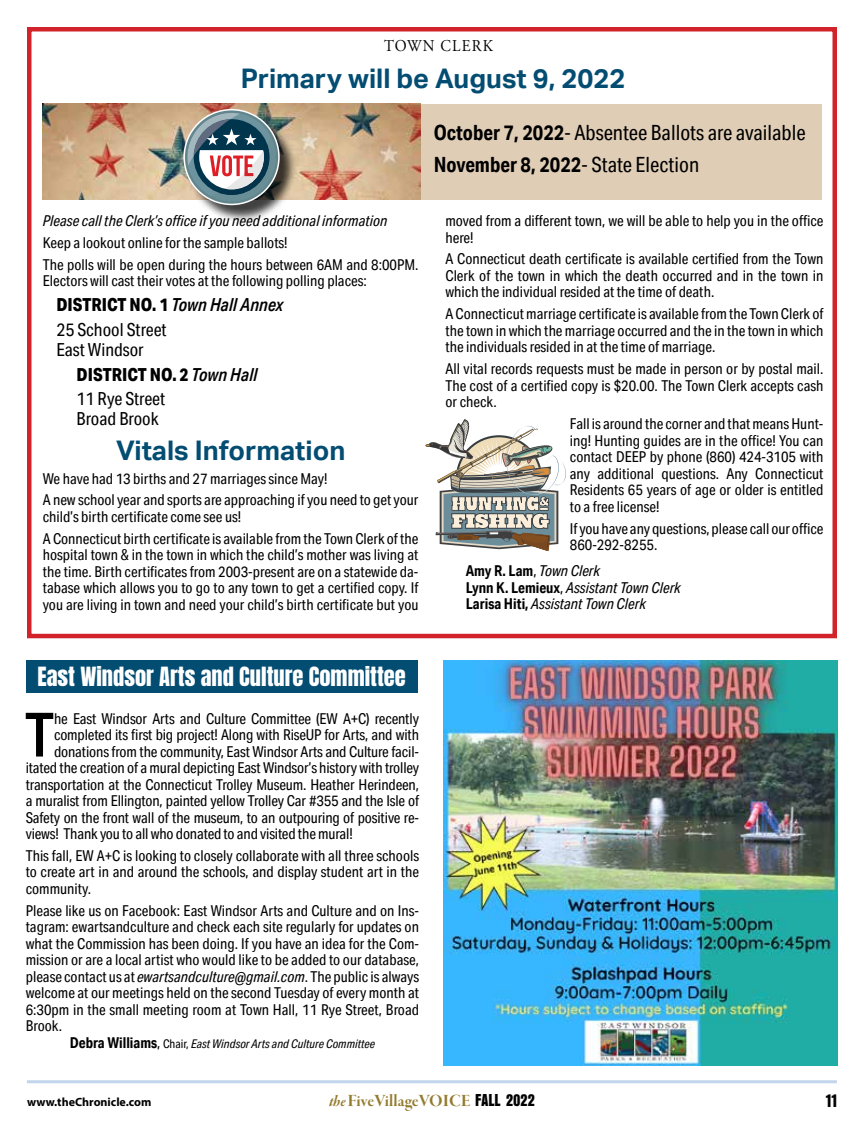
<style>
.page{position:relative;width:864px;height:1134px;background:#fff}
.page>*{position:absolute;margin:0;border:0;box-sizing:border-box;transform-origin:0 0}
.t1{font:500 61.2px "Aktiv Grotesk Cd";color:#000}
.t2{font:700 27px "Aktiv Grotesk";color:#034c72}
.t3{font:22.5px "Anton";color:#fff}
.t4{font:21px/32.4px "Aktiv Grotesk Cd";color:#000}
.t5{font:19.5px "Anzeigen Gro";color:#000}
.t6{font:18px/24.9px "Aktiv Grotesk Cd";color:#000}
.t7{font:18px "Garamond Premr Pro Bd Disp";letter-spacing:.005em;color:#937b2e}
.t8{font:16.5px "Adobe Garamond Pro";letter-spacing:.085em;color:#000;scale:.91 1}
.t9{font:15px/16.5px "Aktiv Grotesk Cd";color:#000;text-align:justify}
.t10{font:italic 15px/16.5px "Aktiv Grotesk Cd";color:#000}
.t11{font:italic 12px "Aktiv Grotesk Cd";color:#000}
.t12{font:700 12px "Myriad Pro";color:#000}
.s1{font-weight:700}
.s2{font-weight:800}
.s3{font-weight:500;font-style:italic}
.s4{font-weight:700;font-style:normal}
.s5{font-style:normal}
.s6{font-style:italic}
.s7{font-weight:700;font-style:normal;font-size:15px}
.s8{font-style:normal;font-size:15px}
.s9{font-family:"Garamond Premr Pro Bd It Disp";font-size:16.5px}
.s10{font-family:"Anzeigen Gro";color:#000}
</style>
<div class="page">
<hr style="left:27px;top:1080px;width:810px;height:3px;background:#c3d5ed">
<div style="left:27px;top:27px;width:810px;height:611px;border:4px solid #d2232a"></div>
<div style="left:43px;top:104px;width:778px;height:95px;background:#dfcdb6"></div>
<img style="left:43px;top:104px;width:377px;height:95px">
<div style="left:186px;top:112px;width:112px;height:111px;background:#000;opacity:.75"></div>
<svg style="left:184px;top:110px;width:95px;height:94px;background:#858d92"></svg>
<div style="left:183px;top:109px;width:97px;height:96px;border:2px solid #fff;border-radius:50%"></div>
<svg style="left:426px;top:419px;width:140px;height:132px"></svg>
<img style="left:444px;top:660px;width:393px;height:406px">
<div style="left:26px;top:660px;width:392px;height:33px;background:#034c72"></div>
<p class="t8" style="left:384px;top:36px;width:121px">TOWN CLERK</p>
<h2 class="t2" style="left:241px;top:63px;width:386px">Primary will be August 9, 2022</h2>
<h3 class="t4" style="left:434px;top:116px;width:373px"><span class="s1">October 7, 2022</span>- Absentee Ballots are available<br><span class="s1">November 8, 2022</span>- State Election</h3>
<p class="t10" style="left:43px;top:212px;width:346px">Please call the Clerk’s office if you need additional information</p>
<p class="t9" style="left:43px;top:232px;width:377px;line-height:21.9px">Keep a lookout online for the sample ballots!<br>The polls will be open during the hours between 6AM and 8:00PM.</p>
<p class="t9" style="left:43px;top:273px;width:325px">Electors will cast their votes at the following polling places:</p>
<p class="t6" style="left:56px;top:292px;width:229px"><span class="s2">DISTRICT NO. 1</span> <span class="s3">Town Hall Annex<br></span>25 School Street</p>
<p class="t6" style="left:77px;top:337px;width:183px;text-indent:-20px">East Windsor<br><span class="s2">DISTRICT NO. 2</span> <span class="s3">Town Hall<br></span>11 Rye Street</p>
<p class="t6" style="left:77px;top:406px;width:84px">Broad Brook</p>
<h2 class="t2" style="left:116px;top:435px;width:231px">Vitals Information</h2>
<p class="t9" style="left:43px;top:467px;width:377px;line-height:21.9px">We have had 13 births and 27 marriages since May!<br>A new school year and sports are approaching if you need to get your</p>
<p class="t9" style="left:43px;top:506px;width:377px;line-height:21.9px">child’s birth certificate come see us!<br>A Connecticut birth certificate is available from the Town Clerk of the</p>
<p class="t9" style="left:43px;top:547px;width:377px">hospital town &amp; in the town in which the child’s mother was living at the time. Birth certificates from 2003-present are on a statewide da&shy;tabase which allows you to go to any town to get a certified copy. If you are living in town and need your child’s birth certificate but you</p>
<p class="t9" style="left:446px;top:212px;width:379px">moved from a different town, we will be able to help you in the office here!</p>
<p class="t9" style="left:446px;top:251px;width:380px">A Connecticut death certificate is available certified from the Town Clerk of the town in which the death occurred and in the town in which the individual resided at the time of death.</p>
<p class="t9" style="left:446px;top:306px;width:380px">A Connecticut marriage certificate is available from the Town Clerk of the town in which the marriage occurred and the in the town in which the individuals resided in at the time of marriage.</p>
<p class="t9" style="left:446px;top:361px;width:380px">All vital records requests must be made in person or by postal mail.<br>The cost of a certified copy is $20.00. The Town Clerk accepts cash or check.</p>
<p class="t9" style="left:570px;top:415px;width:255px">Fall is around the corner and that means Hunt&shy;ing! Hunting guides are in the office! You can contact DEEP by phone (860) 424-3105 with any additional questions. Any Connecticut Residents 65 years of age or older is entitled to a free license!</p>
<p class="t9" style="left:570px;top:520px;width:255px">If you have any questions, please call our office<br>860-292-8255.</p>
<p class="t10" style="left:466px;top:563px;width:217px"><span class="s4">Amy R. Lam</span><span class="s5">,</span> Town Clerk<br><span class="s4">Lynn K. Lemieux</span><span class="s5">,</span> Assistant Town Clerk<br><span class="s4">Larisa Hiti,</span> Assistant Town Clerk</p>
<h3 class="t3" style="left:37px;top:665px;width:370px">East Windsor Arts and Culture Committee</h3>
<h1 class="t1" style="left:25px;top:698px;width:31px">T</h1>
<p class="t9" style="left:54px;top:710px;width:367px">he East Windsor Arts and Culture Committee (EW A+C) recently</p>
<p class="t9" style="left:54px;top:726px;width:367px">completed its first big project! Along with RiseUP for Arts, and with</p>
<p class="t9" style="left:54px;top:743px;width:367px">donations from the community, East Windsor Arts and Culture facil-</p>
<p class="t9" style="left:26px;top:759px;width:395px">itated the creation of a mural depicting East Windsor’s history with trolley</p>
<p class="t9" style="left:26px;top:776px;width:395px">transportation at the Connecticut Trolley Museum. Heather Herindeen,</p>
<p class="t9" style="left:26px;top:792px;width:395px">a muralist from Ellington, painted yellow Trolley Car #355 and the Isle of</p>
<p class="t9" style="left:26px;top:809px;width:395px">Safety on the front wall of the museum, to an outpouring of positive re-</p>
<p class="t9" style="left:26px;top:825px;width:329px">views! Thank you to all who donated to and visited the mural!</p>
<p class="t9" style="left:26px;top:847px;width:395px">This fall, EW A+C is looking to closely collaborate with all three schools to create art in and around the schools, and display student art in the community.</p>
<p class="t9" style="left:26px;top:902px;width:395px">Please like us on Facebook: East Windsor Arts and Culture and on Ins&shy;tagram: ewartsandculture and check each site regularly for updates on what the Commission has been doing. If you have an idea for the Com&shy;mission or are a local artist who would like to be added to our database, please contact us at <span class="s6">ewartsandculture@gmail.com</span>. The public is always welcome at our meetings held on the second Tuesday of every month at 6:30pm in the small meeting room at Town Hall, 11 Rye Street, Broad Brook.</p>
<p class="t11" style="left:70px;top:1036px;width:307px"><span class="s7">Debra Williams</span><span class="s8">,</span> <span class="s5">Chair,</span> East Windsor Arts and Culture Committee</p>
<p class="t12" style="left:27px;top:1094px;width:126px">www.theChronicle.com</p>
<p class="t7" style="left:329px;top:1091px;width:207px"><span class="s9">the</span> FiveVillageVOICE <span class="s10">FALL 2022</span></p>
<h3 class="t5" style="left:826px;top:1090px;width:13px">11</h3>
</div>
